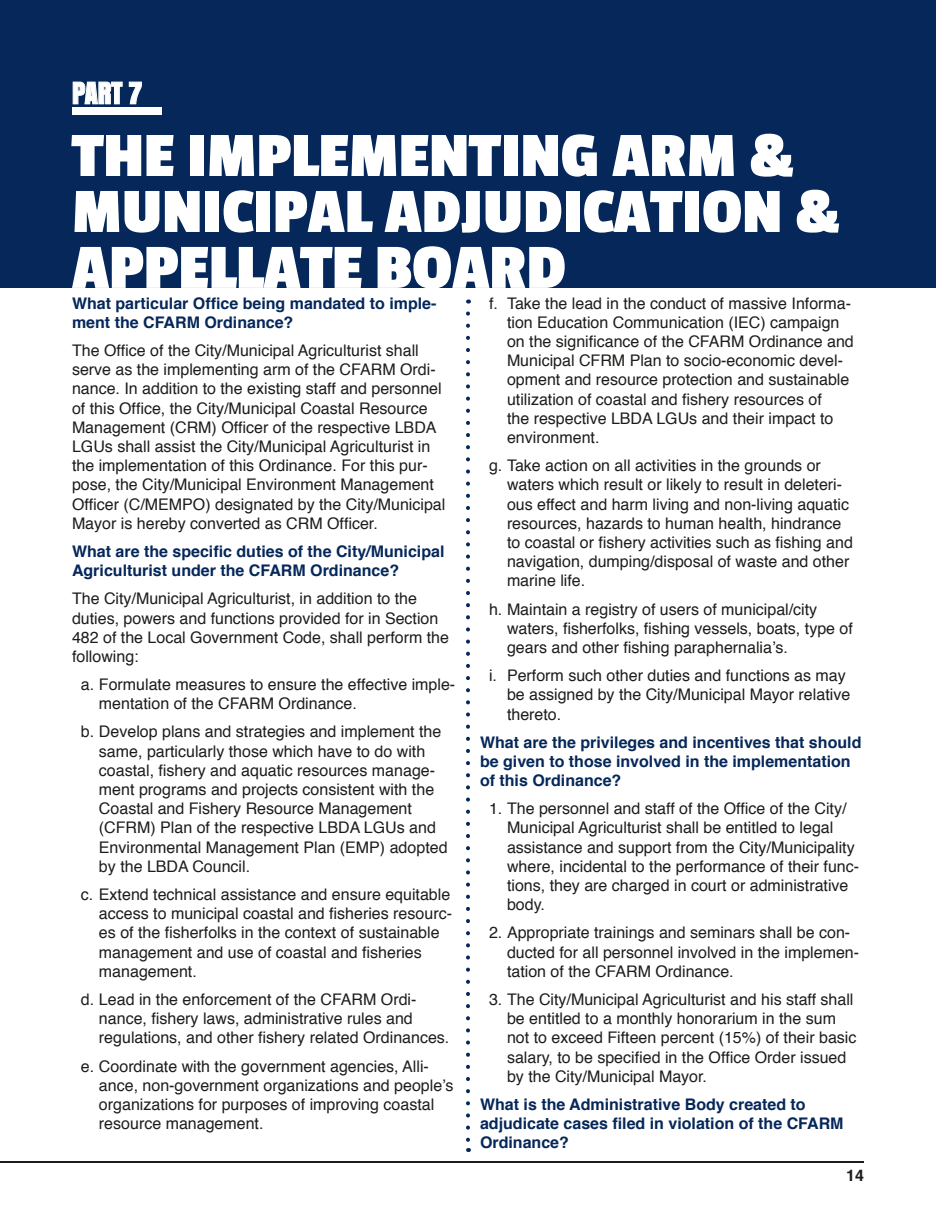
<style>
.page{position:relative;width:936px;height:1224px;background:#fff}
.page>*{position:absolute;margin:0;border:0;box-sizing:border-box;transform-origin:0 0}
.t1{font:700 66px/56px "Passion One";color:#fff}
.t2{font:28px "Anton";color:#fff}
.t3{font:16px/19.2px "Helvetica";color:#1d1d1b}
.t4{font:700 16px/19.2px "Helvetica";color:#052759}
.t5{font:700 16px "Helvetica";color:#1d1d1b}
</style>
<div class="page">
<hr style="left:0;top:1161px;width:864px;height:2px;background:#1d1d1b">
<div style="left:0;top:0;width:936px;height:288px;background:#052759"></div>
<svg style="left:72px;top:81px;width:70px;height:24px"></svg>
<div style="left:72px;top:107px;width:89px;height:8px;background:#fff"></div>
<svg style="left:466px;top:313px;width:4px;height:839px"></svg>
<h2 class="t2" style="left:72px;top:71px;width:71px">PART 7</h2>
<h1 class="t1" style="left:72px;top:127px;width:770px">THE IMPLEMENTING ARM &amp;<br>MUNICIPAL ADJUDICATION &amp;<br>APPELLATE BOARD</h1>
<p class="t4" style="left:72px;top:294px;width:366px">What particular Office being mandated to imple&shy;ment the CFARM Ordinance?</p>
<p class="t3" style="left:72px;top:341px;width:375px">The Office of the City/Municipal Agriculturist shall serve as the implementing arm of the CFARM Ordi&shy;nance. In addition to the existing staff and personnel of this Office, the City/Municipal Coastal Resource Management (CRM) Officer of the respective LBDA LGUs shall assist the City/Municipal Agriculturist in the implementation of this Ordinance. For this pur&shy;pose, the City/Municipal Environment Management Officer (C/MEMPO) designated by the City/Municipal Mayor is hereby converted as CRM Officer.</p>
<p class="t4" style="left:72px;top:542px;width:374px">What are the specific duties of the City/Municipal<br>Agriculturist under the CFARM Ordinance?</p>
<p class="t3" style="left:72px;top:590px;width:379px">The City/Municipal Agriculturist, in addition to the duties, powers and functions provided for in Section 482 of the Local Government Code, shall perform the following:</p>
<p class="t3" style="left:99px;top:675px;width:358px;text-indent:-18px">a. Formulate measures to ensure the effective imple&shy;mentation of the CFARM Ordinance.</p>
<p class="t3" style="left:99px;top:723px;width:350px;text-indent:-18px">b. Develop plans and strategies and implement the same, particularly those which have to do with coastal, fishery and aquatic resources manage&shy;ment programs and projects consistent with the Coastal and Fishery Resource Management (CFRM) Plan of the respective LBDA LGUs and Environmental Management Plan (EMP) adopted by the LBDA Council.</p>
<p class="t3" style="left:99px;top:885px;width:355px;text-indent:-18px">c. Extend technical assistance and ensure equitable access to municipal coastal and fisheries resourc&shy;es of the fisherfolks in the context of sustainable management and use of coastal and fisheries management.</p>
<p class="t3" style="left:99px;top:990px;width:352px;text-indent:-18px">d. Lead in the enforcement of the CFARM Ordi&shy;nance, fishery laws, administrative rules and regulations, and other fishery related Ordinances.</p>
<p class="t3" style="left:99px;top:1057px;width:356px;text-indent:-18px">e. Coordinate with the government agencies, Alli&shy;ance, non-government organizations and people’s organizations for purposes of improving coastal resource management.</p>
<p class="t3" style="left:507px;top:294px;width:348px;text-indent:-18px">f. Take the lead in the conduct of massive Informa&shy;tion Education Communication (IEC) campaign on the significance of the CFARM Ordinance and Municipal CFRM Plan to socio-economic devel&shy;opment and resource protection and sustainable utilization of coastal and fishery resources of<br>the respective LBDA LGUs and their impact to environment.</p>
<p class="t3" style="left:507px;top:456px;width:347px;text-indent:-18px">g. Take action on all activities in the grounds or waters which result or likely to result in deleteri&shy;ous effect and harm living and non-living aquatic resources, hazards to human health, hindrance to coastal or fishery activities such as fishing and navigation, dumping/disposal of waste and other marine life.</p>
<p class="t3" style="left:507px;top:600px;width:347px;text-indent:-18px">h. Maintain a registry of users of municipal/city waters, fisherfolks, fishing vessels, boats, type of gears and other fishing paraphernalia’s.</p>
<p class="t3" style="left:507px;top:666px;width:345px;text-indent:-18px">i. Perform such other duties and functions as may be assigned by the City/Municipal Mayor relative thereto.</p>
<p class="t4" style="left:480px;top:733px;width:383px">What are the privileges and incentives that should be given to those involved in the implementation of this Ordinance?</p>
<p class="t3" style="left:507px;top:800px;width:354px;text-indent:-18px">1. The personnel and staff of the Office of the City/ Municipal Agriculturist shall be entitled to legal assistance and support from the City/Municipality where, incidental to the performance of their func&shy;tions, they are charged in court or administrative body.</p>
<p class="t3" style="left:507px;top:924px;width:354px;text-indent:-18px">2. Appropriate trainings and seminars shall be con&shy;ducted for all personnel involved in the implemen&shy;tation of the CFARM Ordinance.</p>
<p class="t3" style="left:507px;top:990px;width:351px;text-indent:-18px">3. The City/Municipal Agriculturist and his staff shall be entitled to a monthly honorarium in the sum not to exceed Fifteen percent (15%) of their basic salary, to be specified in the Office Order issued by the City/Municipal Mayor.</p>
<p class="t4" style="left:480px;top:1095px;width:365px">What is the Administrative Body created to adjudicate cases filed in violation of the CFARM<br>Ordinance?</p>
<p class="t5" style="left:846px;top:1162px;width:19px">14</p>
</div>
